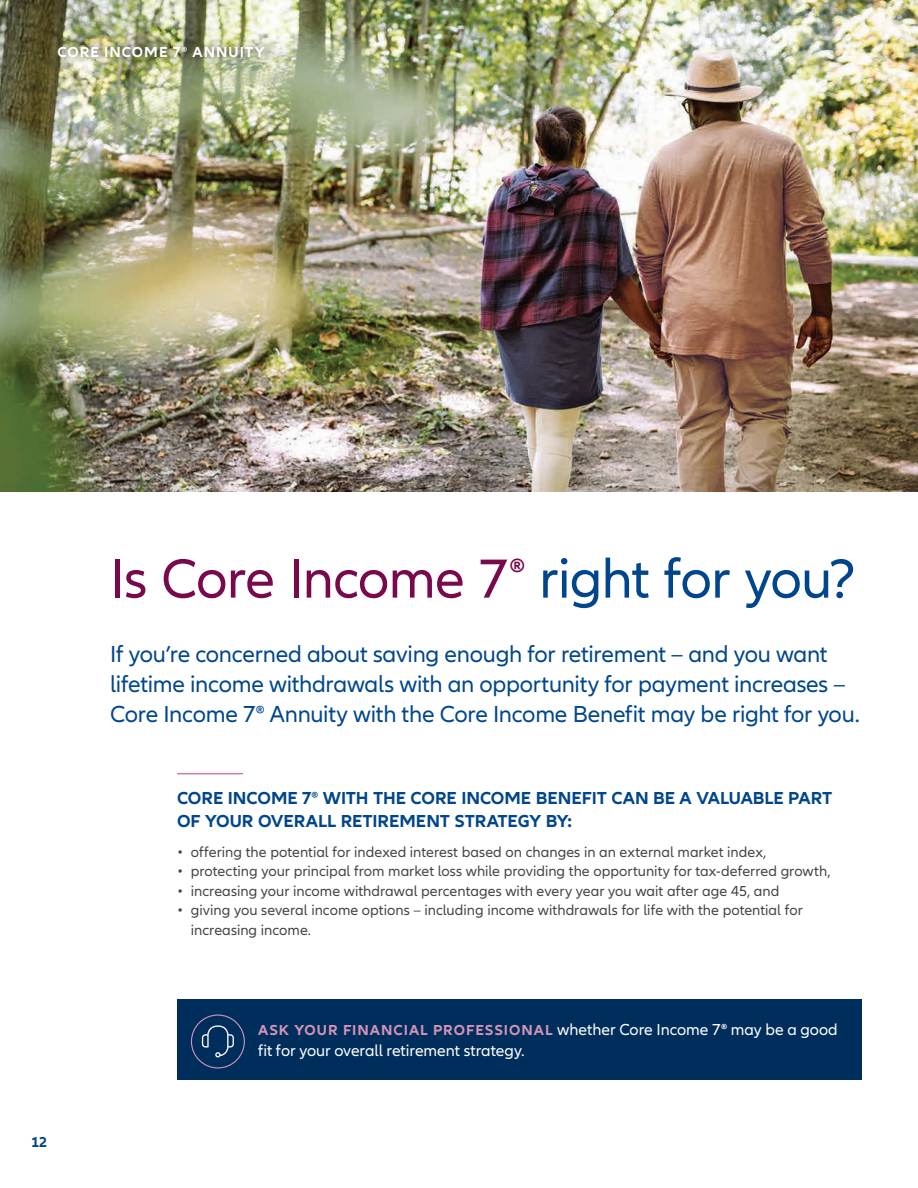
<style>
.page{position:relative;width:918px;height:1188px;background:#fff}
.page>*{position:absolute;margin:0;border:0;box-sizing:border-box;transform-origin:0 0}
.t1{font:57px "Allianz Neo";letter-spacing:-.015em;color:#78094d}
.t2{font:24px/30px "Allianz Neo";letter-spacing:-.01em;color:#01468c}
.t3{font:700 18px/22.5px "Allianz Neo";letter-spacing:-.005em;color:#01468c}
.t4{font:16.5px "Allianz Neo";letter-spacing:-.005em;color:#fff}
.t5{font:15px/19.5px "Allianz Neo";color:#454647}
.t6{font:700 15px "Allianz Neo";letter-spacing:.065em;color:#d593b7}
.t7{font:700 15px "Allianz Neo";letter-spacing:.065em;color:#fff}
.t8{font:700 15px "Allianz Neo";color:#01468c}
.s1{color:#01468c}
.s2{font-weight:600}
.s3{font-weight:400;font-size:16.5px;color:#fff}
.s4{font-weight:600;font-size:16.5px;color:#fff}
</style>
<div class="page">
<img style="left:0;top:0;width:917px;height:491px">
<div style="left:177px;top:999px;width:684px;height:81px;background:#002e5c"></div>
<svg style="left:202px;top:1025px;width:32px;height:33px"></svg>
<div style="left:191px;top:1014px;width:54px;height:54px;border:1px solid #d593b7;border-radius:50%"></div>
<svg style="left:177px;top:773px;width:67px;height:1px"></svg>
<div style="left:57px;top:39px;width:221px;height:26px;background:#231f20;opacity:.75"></div>
<p class="t7" style="left:57px;top:44px;width:209px">CORE INCOME 7® ANNUITY</p>
<p class="t8" style="left:31px;top:1133px;width:18px">12</p>
<h1 class="t1" style="left:110px;top:546px;width:747px">Is Core Income 7<sup>®</sup> <span class="s1">right for you?</span></h1>
<h2 class="t2" style="left:110px;top:640px;width:751px">If you’re concerned about saving enough for retirement – and you want lifetime income withdrawals with an opportunity for payment increases –<br>Core Income 7® Annuity with the Core Income Benefit may be right for you.</h2>
<p class="t3" style="left:177px;top:788px;width:657px">CORE INCOME 7<span class="s2">®</span> WITH THE CORE INCOME BENEFIT CAN BE A VALUABLE PART<br>OF YOUR OVERALL RETIREMENT STRATEGY BY:</p>
<p class="t5" style="left:177px;top:843px;width:591px">• offering the potential for indexed interest based on changes in an external market index,</p>
<p class="t5" style="left:177px;top:862px;width:655px">• protecting your principal from market loss while providing the opportunity for tax-deferred growth,</p>
<p class="t5" style="left:177px;top:882px;width:604px">• increasing your income withdrawal percentages with every year you wait after age 45, and</p>
<p class="t5" style="left:191px;top:901px;width:614px;text-indent:-14px">• giving you several income options – including income withdrawals for life with the potential for increasing income.</p>
<p class="t6" style="left:258px;top:1022px;width:581px">ASK YOUR FINANCIAL PROFESSIONAL <span class="s3">whether Core Income 7</span><span class="s4">®</span> <span class="s3">may be a good</span></p>
<p class="t4" style="left:258px;top:1041px;width:268px">fit for your overall retirement strategy.</p>
</div>
